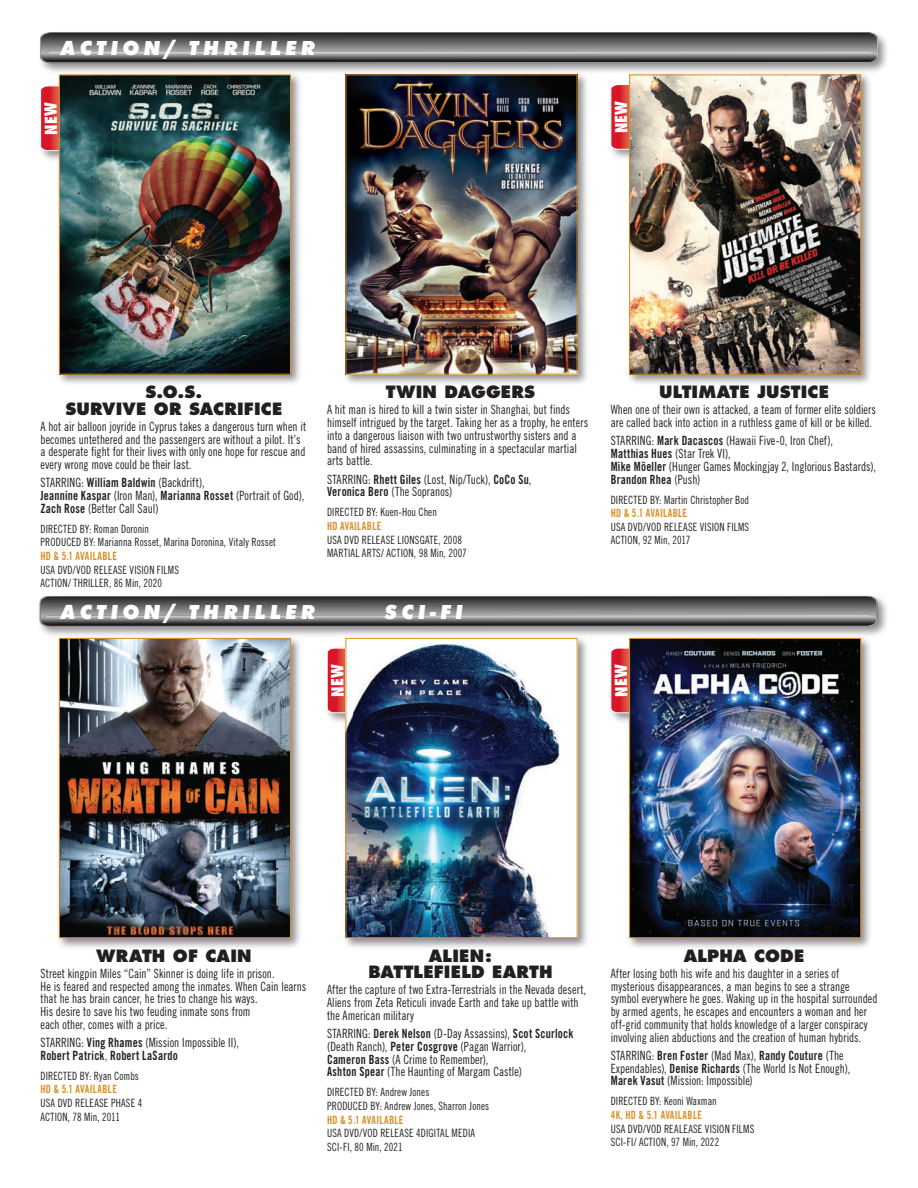
<style>
.page{position:relative;width:918px;height:1188px;background:#fff}
.page>*{position:absolute;margin:0;border:0;box-sizing:border-box;transform-origin:0 0}
.t1{font:21px "Futura Ext Bld Itl";letter-spacing:.2em;color:#fff}
.t2{font:800 16.5px/16.5px "Futura";letter-spacing:.01em;color:#231f20;text-align:center}
.t3{font:12.75px/12.8px "Trade Gothic Cond Eighteen";color:#231f20;scale:.9 1}
.t4{font:12.75px "Trade Gothic Bold Cond Twenty";letter-spacing:.02em;color:#231f20;scale:.9 1}
.t5{font:11.4px/13.5px "Trade Gothic Cond Eighteen";letter-spacing:.015em;color:#231f20;scale:.9 1}
.t6{font:11.4px "Trade Gothic Bold Cond Twenty";letter-spacing:.03em;color:#d98f28;scale:.9 1}
.s1{font-family:"Trade Gothic Bold Cond Twenty"}
.s2{font-family:"Trade Gothic Cond Eighteen"}
</style>
<div class="page">
<div style="left:38px;top:83px;width:52px;height:80px;background:#231f20;opacity:.5"></div>
<div style="left:608px;top:82px;width:52px;height:79px;background:#231f20;opacity:.5"></div>
<div style="left:325px;top:645px;width:51px;height:80px;background:#231f20;opacity:.5"></div>
<div style="left:608px;top:645px;width:52px;height:80px;background:#231f20;opacity:.5"></div>
<div style="left:38px;top:30px;width:852px;height:45px;background:#231f20;opacity:.5"></div>
<svg style="left:40px;top:32px;width:838px;height:31px"></svg>
<div style="left:37px;top:593px;width:852px;height:45px;background:#231f20;opacity:.5"></div>
<svg style="left:40px;top:596px;width:837px;height:31px"></svg>
<div style="left:57px;top:72px;width:245px;height:314px;background:#231f20;opacity:.5"></div>
<img style="left:61px;top:77px;width:228px;height:296px">
<div style="left:59px;top:75px;width:232px;height:300px;border:1px solid #d98f28"></div>
<div style="left:343px;top:72px;width:246px;height:314px;background:#231f20;opacity:.5"></div>
<img style="left:348px;top:77px;width:227px;height:296px">
<div style="left:627px;top:72px;width:246px;height:314px;background:#231f20;opacity:.5"></div>
<img style="left:631px;top:77px;width:228px;height:296px">
<div style="left:629px;top:75px;width:232px;height:300px;border:1px solid #d98f28"></div>
<div style="left:57px;top:636px;width:245px;height:314px;background:#231f20;opacity:.5"></div>
<img style="left:61px;top:640px;width:228px;height:296px">
<div style="left:59px;top:638px;width:232px;height:300px;border:1px solid #d98f28"></div>
<div style="left:343px;top:636px;width:246px;height:314px;background:#231f20;opacity:.5"></div>
<img style="left:348px;top:640px;width:227px;height:296px">
<div style="left:346px;top:638px;width:231px;height:300px;border:1px solid #d98f28"></div>
<div style="left:627px;top:636px;width:246px;height:314px;background:#231f20;opacity:.5"></div>
<img style="left:631px;top:640px;width:228px;height:296px">
<div style="left:629px;top:638px;width:232px;height:300px;border:1px solid #d98f28"></div>
<svg style="left:40px;top:86px;width:39px;height:65px"></svg>
<svg style="left:611px;top:84px;width:38px;height:66px"></svg>
<svg style="left:327px;top:648px;width:38px;height:65px"></svg>
<svg style="left:611px;top:648px;width:38px;height:65px"></svg>
<h1 class="t1" style="left:60px;top:34px;width:256px">ACTION/ THRILLER</h1>
<p class="t2" style="left:65px;top:384px;width:218px">S.O.S.<br>SURVIVE OR SACRIFICE</p>
<p class="t3" style="left:40px;top:420px;width:297px">A hot air balloon joyride in Cyprus takes a dangerous turn when it becomes untethered and the passengers are without a pilot. It’s a desperate fight for their lives with only one hope for rescue and every wrong move could be their last.</p>
<p class="t3" style="left:40px;top:476px;width:184px">STARRING: <span class="s1">William Baldwin</span> (Backdrift),</p>
<p class="t4" style="left:40px;top:488px;width:295px">Jeannine Kaspar <span class="s2">(Iron Man),</span> Marianna Rosset <span class="s2">(Portrait of God),</span></p>
<p class="t3" style="left:40px;top:502px;width:133px"><span class="s1">Zach Rose</span> (Better Call Saul)</p>
<p class="t5" style="left:40px;top:522px;width:263px">DIRECTED BY: Roman Doronin<br>PRODUCED BY: Marianna Rosset, Marina Doronina, Vitaly Rosset</p>
<p class="t6" style="left:40px;top:549px;width:86px">HD &amp; 5.1 AVAILABLE</p>
<p class="t5" style="left:40px;top:563px;width:155px">USA DVD/VOD RELEASE VISION FILMS<br>ACTION/ THRILLER, 86 Min, 2020</p>
<p class="t2" style="left:386px;top:384px;width:151px">TWIN DAGGERS</p>
<p class="t3" style="left:327px;top:403px;width:292px">A hit man is hired to kill a twin sister in Shanghai, but finds himself intrigued by the target. Taking her as a trophy, he enters into a dangerous liaison with two untrustworthy sisters and a band of hired assassins, culminating in a spectacular martial arts battle.</p>
<p class="t3" style="left:327px;top:473px;width:228px">STARRING: <span class="s1">Rhett Giles</span> (Lost, Nip/Tuck), <span class="s1">CoCo Su</span>,<br><span class="s1">Veronica Bero</span> (The Sopranos)</p>
<p class="t5" style="left:327px;top:505px;width:124px">DIRECTED BY: Kuen-Hou Chen</p>
<p class="t6" style="left:327px;top:519px;width:62px">HD AVAILABLE</p>
<p class="t5" style="left:327px;top:533px;width:157px">USA DVD RELEASE LIONSGATE, 2008<br>MARTIAL ARTS/ ACTION, 98 Min, 2007</p>
<h1 class="t1" style="left:60px;top:598px;width:256px">ACTION/ THRILLER</h1>
<h1 class="t1" style="left:384px;top:598px;width:80px">SCI-FI</h1>
<p class="t2" style="left:659px;top:384px;width:171px">ULTIMATE JUSTICE</p>
<p class="t3" style="left:611px;top:403px;width:296px">When one of their own is attacked, a team of former elite soldiers are called back into action in a ruthless game of kill or be killed.</p>
<p class="t3" style="left:611px;top:434px;width:296px">STARRING: <span class="s1">Mark Dacascos</span> (Hawaii Five-0, Iron Chef),<br><span class="s1">Matthias Hues</span> (Star Trek VI),<br><span class="s1">Mike Möeller</span> (Hunger Games Mockingjay 2, Inglorious Bastards),</p>
<p class="t4" style="left:611px;top:471px;width:101px">Brandon Rhea <span class="s2">(Push)</span></p>
<p class="t5" style="left:611px;top:493px;width:155px">DIRECTED BY: Martin Christopher Bod</p>
<p class="t6" style="left:611px;top:506px;width:86px">HD &amp; 5.1 AVAILABLE</p>
<p class="t5" style="left:611px;top:520px;width:155px">USA DVD/VOD RELEASE VISION FILMS<br>ACTION, 92 Min, 2017</p>
<p class="t2" style="left:96px;top:948px;width:157px">WRATH OF CAIN</p>
<p class="t3" style="left:40px;top:967px;width:297px">Street kingpin Miles “Cain” Skinner is doing life in prison.<br>He is feared and respected among the inmates. When Cain learns that he has brain cancer, he tries to change his ways.<br>His desire to save his two feuding inmate sons from<br>each other, comes with a price.</p>
<p class="t3" style="left:40px;top:1036px;width:222px">STARRING: <span class="s1">Ving Rhames</span> (Mission Impossible II),</p>
<p class="t4" style="left:40px;top:1048px;width:154px">Robert Patrick<span class="s2">,</span> Robert LaSardo</p>
<p class="t5" style="left:40px;top:1069px;width:111px">DIRECTED BY: Ryan Combs</p>
<p class="t6" style="left:40px;top:1082px;width:86px">HD &amp; 5.1 AVAILABLE</p>
<p class="t5" style="left:40px;top:1096px;width:115px">USA DVD RELEASE PHASE 4<br>ACTION, 78 Min, 2011</p>
<p class="t2" style="left:368px;top:948px;width:186px">ALIEN:<br>BATTLEFIELD EARTH</p>
<p class="t3" style="left:327px;top:983px;width:289px">After the capture of two Extra-Terrestrials in the Nevada desert,<br>Aliens from Zeta Reticuli invade Earth and take up battle with the American military</p>
<p class="t3" style="left:327px;top:1027px;width:275px">STARRING: <span class="s1">Derek Nelson</span> (D-Day Assassins), <span class="s1">Scot Scurlock </span>(Death Ranch), <span class="s1">Peter Cosgrove</span> (Pagan Warrior),<br><span class="s1">Cameron Bass</span> (A Crime to Remember),<br><span class="s1">Ashton Spear</span> (The Haunting of Margam Castle)</p>
<p class="t5" style="left:327px;top:1085px;width:182px">DIRECTED BY: Andrew Jones<br>PRODUCED BY: Andrew Jones, Sharron Jones</p>
<p class="t6" style="left:327px;top:1113px;width:86px">HD &amp; 5.1 AVAILABLE</p>
<p class="t5" style="left:327px;top:1126px;width:166px">USA DVD/VOD RELEASE 4DIGITAL MEDIA<br>SCI-FI, 80 Min, 2021</p>
<p class="t2" style="left:684px;top:948px;width:122px">ALPHA CODE</p>
<p class="t3" style="left:611px;top:967px;width:298px">After losing both his wife and his daughter in a series of mysterious disappearances, a man begins to see a strange symbol everywhere he goes. Waking up in the hospital surrounded by armed agents, he escapes and encounters a woman and her off-grid community that holds knowledge of a larger conspiracy involving alien abductions and the creation of human hybrids.</p>
<p class="t3" style="left:611px;top:1049px;width:268px">STARRING: <span class="s1">Bren Foster</span> (Mad Max), <span class="s1">Randy Couture</span> (The<br>Expendables), <span class="s1">Denise Richards</span> (The World Is Not Enough),<br><span class="s1">Marek Vasut</span> (Mission: Impossible)</p>
<p class="t5" style="left:611px;top:1094px;width:119px">DIRECTED BY: Keoni Waxman</p>
<p class="t6" style="left:611px;top:1108px;width:103px">4K, HD &amp; 5.1 AVAILABLE</p>
<p class="t5" style="left:611px;top:1122px;width:161px">USA DVD/VOD REALEASE VISION FILMS<br>SCI-FI/ ACTION, 97 Min, 2022</p>
</div>
